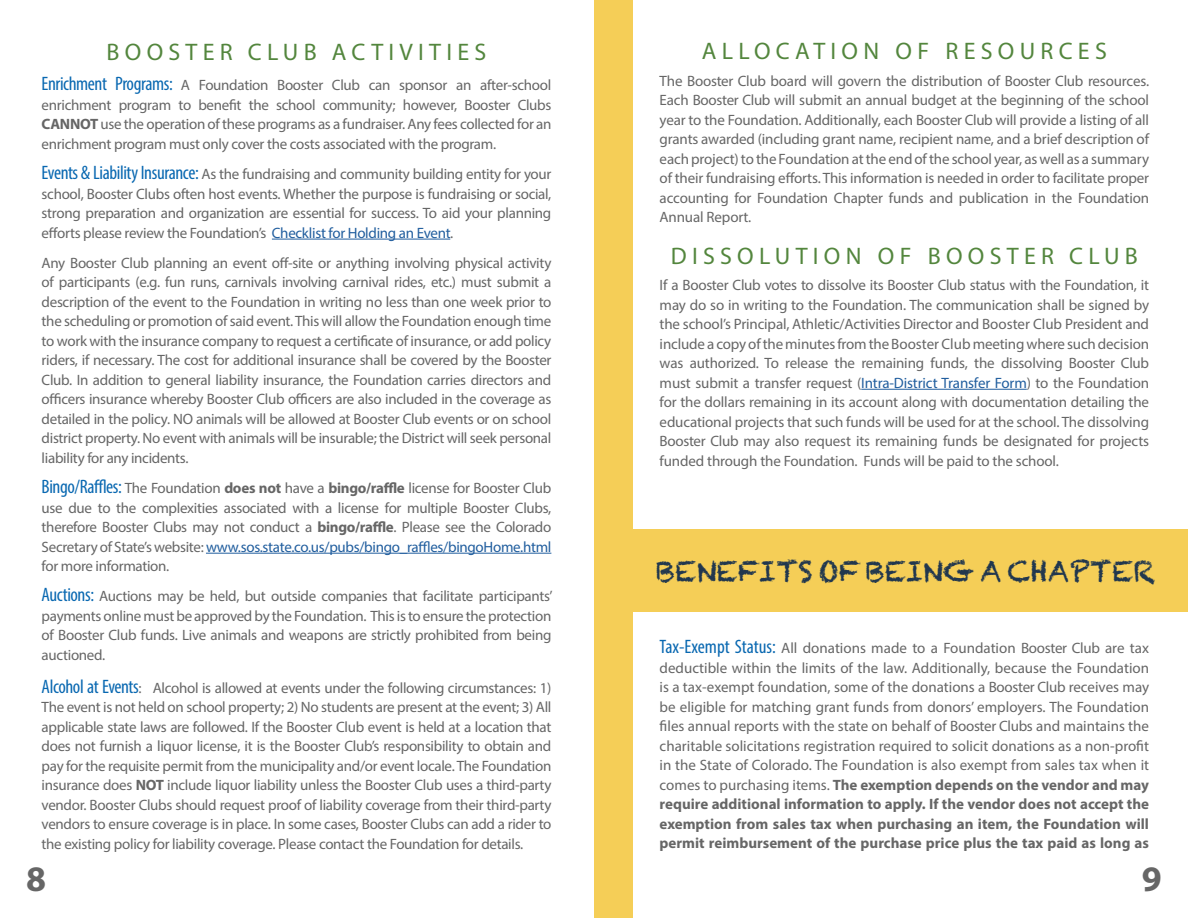
<style>
.page{position:relative;width:1188px;height:918px;background:#fff}
.page>*{position:absolute;margin:0;border:0;box-sizing:border-box;transform-origin:0 0}
.t1{font:700 36px "Myriad Pro";color:#666}
.t2{font:28.5px "Chalkduster";color:#21374e}
.t3{font:24px "Myriad Pro";letter-spacing:.22em;color:#53863d}
.t4{font:15px/19.5px "Myriad Pro";letter-spacing:-.02em;color:#666;text-align:justify}
.s1{font-stretch:condensed;font-size:19.5px;color:#0968b1}
.s2{font-weight:700}
.s3{color:#215e9e}
</style>
<div class="page">
<hr style="left:272px;top:239px;width:178px;height:1px;background:#215e9e">
<hr style="left:206px;top:553px;width:345px;height:1px;background:#215e9e">
<div style="left:594px;top:0;width:39px;height:918px;background:#f5ce57"></div>
<hr style="left:861px;top:389px;width:166px;height:1px;background:#215e9e">
<div style="left:594px;top:529px;width:594px;height:82px;background:#f5ce57"></div>
<h3 class="t3" style="left:107px;top:37px;width:381px">BOOSTER CLUB ACTIVITIES</h3>
<p class="t4" style="left:42px;top:75px;width:511px"><span class="s1">Enrichment Programs:</span> A Foundation Booster Club can sponsor an after-school enrichment program to benefit the school community; however, Booster Clubs <span class="s2">CANNOT</span> use the operation of these programs as a fundraiser. Any fees collected for an enrichment program must only cover the costs associated with the program.</p>
<p class="t4" style="left:42px;top:164px;width:511px"><span class="s1">Events &amp; Liability Insurance:</span> As the fundraising and community building entity for your school, Booster Clubs often host events. Whether the purpose is fundraising or social, strong preparation and organization are essential for success. To aid your planning efforts please review the Foundation’s <span class="s3">Checklist for Holding an Event</span>.</p>
<p class="t4" style="left:42px;top:253px;width:511px">Any Booster Club planning an event off-site or anything involving physical activity of participants (e.g. fun runs, carnivals involving carnival rides, etc.) must submit a description of the event to the Foundation in writing no less than one week prior to the scheduling or promotion of said event. This will allow the Foundation enough time to work with the insurance company to request a certificate of insurance, or add policy riders, if necessary. The cost for additional insurance shall be covered by the Booster Club. In addition to general liability insurance, the Foundation carries directors and officers insurance whereby Booster Club officers are also included in the coverage as detailed in the policy. NO animals will be allowed at Booster Club events or on school district property. No event with animals will be insurable; the District will seek personal liability for any incidents.</p>
<p class="t4" style="left:42px;top:478px;width:511px"><span class="s1">Bingo/Raffles:</span> The Foundation <span class="s2">does not</span> have a <span class="s2">bingo/raffle</span> license for Booster Club use due to the complexities associated with a license for multiple Booster Clubs, therefore Booster Clubs may not conduct a <span class="s2">bingo/raffle</span>. Please see the Colorado Secretary of State’s website: <span class="s3">www.sos.state.co.us/pubs/bingo_raffles/bingoHome.html </span>for more information.</p>
<p class="t4" style="left:42px;top:586px;width:513px"><span class="s1">Auctions:</span> Auctions may be held, but outside companies that facilitate participants’ payments online must be approved by the Foundation. This is to ensure the protection of Booster Club funds. Live animals and weapons are strictly prohibited from being auctioned.</p>
<p class="t4" style="left:42px;top:678px;width:511px"><span class="s1">Alcohol at Events</span>: Alcohol is allowed at events under the following circumstances: 1)<br>The event is not held on school property; 2) No students are present at the event; 3) All applicable state laws are followed. If the Booster Club event is held at a location that does not furnish a liquor license, it is the Booster Club’s responsibility to obtain and pay for the requisite permit from the municipality and/or event locale. The Foundation insurance does <span class="s2">NOT</span> include liquor liability unless the Booster Club uses a third-party vendor. Booster Clubs should request proof of liability coverage from their third-party vendors to ensure coverage is in place. In some cases, Booster Clubs can add a rider to the existing policy for liability coverage. Please contact the Foundation for details.</p>
<h1 class="t1" style="left:26px;top:855px;width:21px">8</h1>
<h3 class="t3" style="left:702px;top:36px;width:407px">ALLOCATION OF RESOURCES</h3>
<p class="t4" style="left:660px;top:70px;width:491px">The Booster Club board will govern the distribution of Booster Club resources.<br>Each Booster Club will submit an annual budget at the beginning of the school year to the Foundation. Additionally, each Booster Club will provide a listing of all grants awarded (including grant name, recipient name, and a brief description of each project) to the Foundation at the end of the school year, as well as a summary of their fundraising efforts. This information is needed in order to facilitate proper accounting for Foundation Chapter funds and publication in the Foundation Annual Report.</p>
<h3 class="t3" style="left:671px;top:241px;width:469px">DISSOLUTION OF BOOSTER CLUB</h3>
<p class="t4" style="left:660px;top:275px;width:491px">If a Booster Club votes to dissolve its Booster Club status with the Foundation, it may do so in writing to the Foundation. The communication shall be signed by the school’s Principal, Athletic/Activities Director and Booster Club President and include a copy of the minutes from the Booster Club meeting where such decision was authorized. To release the remaining funds, the dissolving Booster Club must submit a transfer request (<span class="s3">Intra-District Transfer Form</span>) to the Foundation for the dollars remaining in its account along with documentation detailing the educational projects that such funds will be used for at the school. The dissolving Booster Club may also request its remaining funds be designated for projects funded through the Foundation. Funds will be paid to the school.</p>
<h2 class="t2" style="left:656px;top:554px;width:501px">BENEFITS OF BEING A CHAPTER</h2>
<p class="t4" style="left:660px;top:638px;width:491px"><span class="s1">Tax-Exempt Status:</span> All donations made to a Foundation Booster Club are tax deductible within the limits of the law. Additionally, because the Foundation is a tax-exempt foundation, some of the donations a Booster Club receives may be eligible for matching grant funds from donors’ employers. The Foundation files annual reports with the state on behalf of Booster Clubs and maintains the charitable solicitations registration required to solicit donations as a non-profit in the State of Colorado. The Foundation is also exempt from sales tax when it comes to purchasing items. <span class="s2">The exemption depends on the vendor and may require additional information to apply. If the vendor does not accept the exemption from sales tax when purchasing an item, the Foundation will permit reimbursement of the purchase price plus the tax paid as long as</span></p>
<h1 class="t1" style="left:1142px;top:856px;width:21px">9</h1>
</div>
